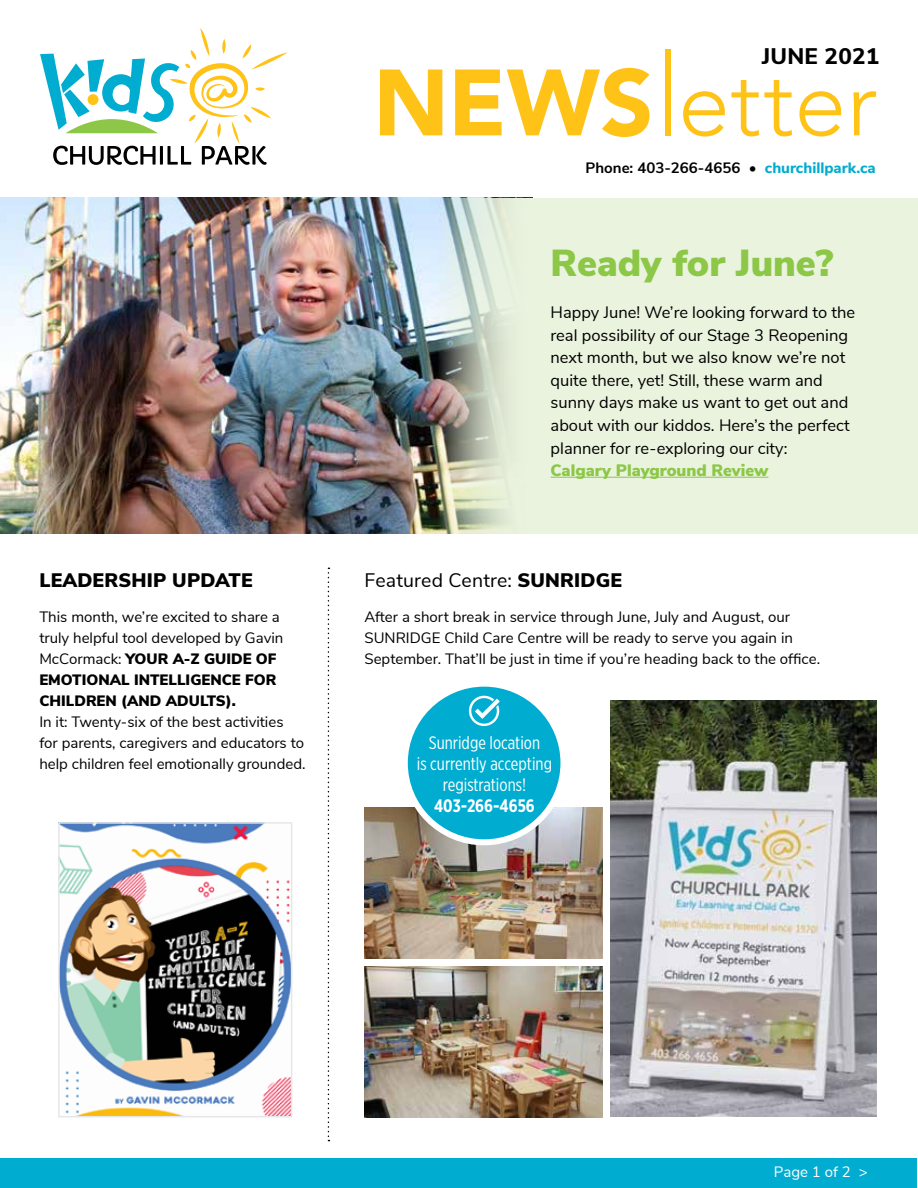
<style>
.page{position:relative;width:918px;height:1188px;background:#fff}
.page>*{position:absolute;margin:0;border:0;box-sizing:border-box;transform-origin:0 0}
.t1{font:900 37.5px "Nunito Sans";color:#8cc747}
.t2{font:800 22.5px "Nunito Sans";letter-spacing:.01em;color:#000}
.t3{font:19.5px "Nunito Sans";letter-spacing:.01em;color:#000}
.t4{font:900 19.5px "Nunito Sans";letter-spacing:.01em;color:#000}
.t5{font:18px/21px "Gotham X Narrow";color:#fff;text-align:center}
.t6{font:700 18px "Gotham X Narrow";color:#fff}
.t7{font:16.5px/22.5px "Nunito Sans";color:#000}
.t8{font:900 16.5px "Nunito Sans";color:#8cc747}
.t9{font:15px/21px "Nunito Sans";color:#000}
.t10{font:700 15px "Nunito Sans";color:#000}
.t11{font:15px "Nunito Sans";color:#fff}
.s1{font-weight:900}
.s2{font-weight:800}
.s3{font-weight:800;color:#00acd0}
</style>
<div class="page">
<svg style="left:328px;top:568px;width:1px;height:573px"></svg>
<div style="left:1px;top:1159px;width:916px;height:29px;background:#00acd0"></div>
<img style="left:610px;top:700px;width:266px;height:417px">
<img style="left:364px;top:967px;width:239px;height:150px">
<img style="left:364px;top:807px;width:239px;height:151px">
<div style="left:405px;top:684px;width:158px;height:158px;background:#00acd0;border-radius:50%"></div>
<div style="left:402px;top:681px;width:164px;height:164px;border:6px solid #fff;border-radius:50%"></div>
<svg style="left:469px;top:696px;width:31px;height:30px"></svg>
<img style="left:0;top:198px;width:437px;height:336px">
<img style="left:437px;top:198px;width:91px;height:336px">
<div style="left:528px;top:198px;width:390px;height:336px;background:#eaf3de"></div>
<svg style="left:380px;top:70px;width:62px;height:65px"></svg>
<svg style="left:455px;top:68px;width:195px;height:69px"></svg>
<div style="left:665px;top:49px;width:6px;height:86px;background:#ffc216"></div>
<svg style="left:683px;top:91px;width:42px;height:45px"></svg>
<svg style="left:732px;top:80px;width:60px;height:56px"></svg>
<svg style="left:799px;top:91px;width:42px;height:45px"></svg>
<svg style="left:854px;top:91px;width:22px;height:44px"></svg>
<hr style="left:551px;top:477px;width:217px;height:1px;background:#8cc747">
<svg style="left:40px;top:28px;width:248px;height:137px"></svg>
<img style="left:61px;top:825px;width:228px;height:289px">
<div style="left:58px;top:822px;width:234px;height:295px;border:2px solid #e6e7e8"></div>
<h3 class="t4" style="left:39px;top:566px;width:215px">LEADERSHIP UPDATE</h3>
<p class="t9" style="left:39px;top:605px;width:246px">This month, we’re excited to share a truly helpful tool developed by Gavin<br>McCormack: <span class="s1">YOUR A-Z GUIDE OF<br>EMOTIONAL INTELLIGENCE FOR<br>CHILDREN (AND ADULTS).</span></p>
<p class="t9" style="left:39px;top:710px;width:268px">In it: Twenty-six of the best activities for parents, caregivers and educators to help children feel emotionally grounded.</p>
<h2 class="t2" style="left:762px;top:39px;width:119px">JUNE 2021</h2>
<p class="t10" style="left:586px;top:156px;width:292px">Phone: 403-266-4656 <span class="s2">•</span> <span class="s3">churchillpark.ca</span></p>
<h1 class="t1" style="left:551px;top:236px;width:284px">Ready for June?</h1>
<p class="t7" style="left:551px;top:300px;width:306px">Happy June! We’re looking forward to the real possibility of our Stage 3 Reopening next month, but we also know we’re not quite there, yet! Still, these warm and sunny days make us want to get out and about with our kiddos. Here’s the perfect planner for re-exploring our city:</p>
<p class="t8" style="left:551px;top:458px;width:219px">Calgary Playground Review</p>
<h3 class="t3" style="left:364px;top:566px;width:259px">Featured Centre: <span class="s1">SUNRIDGE</span></h3>
<p class="t9" style="left:364px;top:605px;width:457px">After a short break in service through June, July and August, our<br>SUNRIDGE Child Care Centre will be ready to serve you again in<br>September. That’ll be just in time if you’re heading back to the office.</p>
<p class="t5" style="left:417px;top:732px;width:137px">Sunridge location<br>is currently accepting registrations!</p>
<p class="t6" style="left:434px;top:795px;width:102px">403-266-4656</p>
<p class="t11" style="left:774px;top:1161px;width:95px">Page 1 of 2 &gt;</p>
</div>
